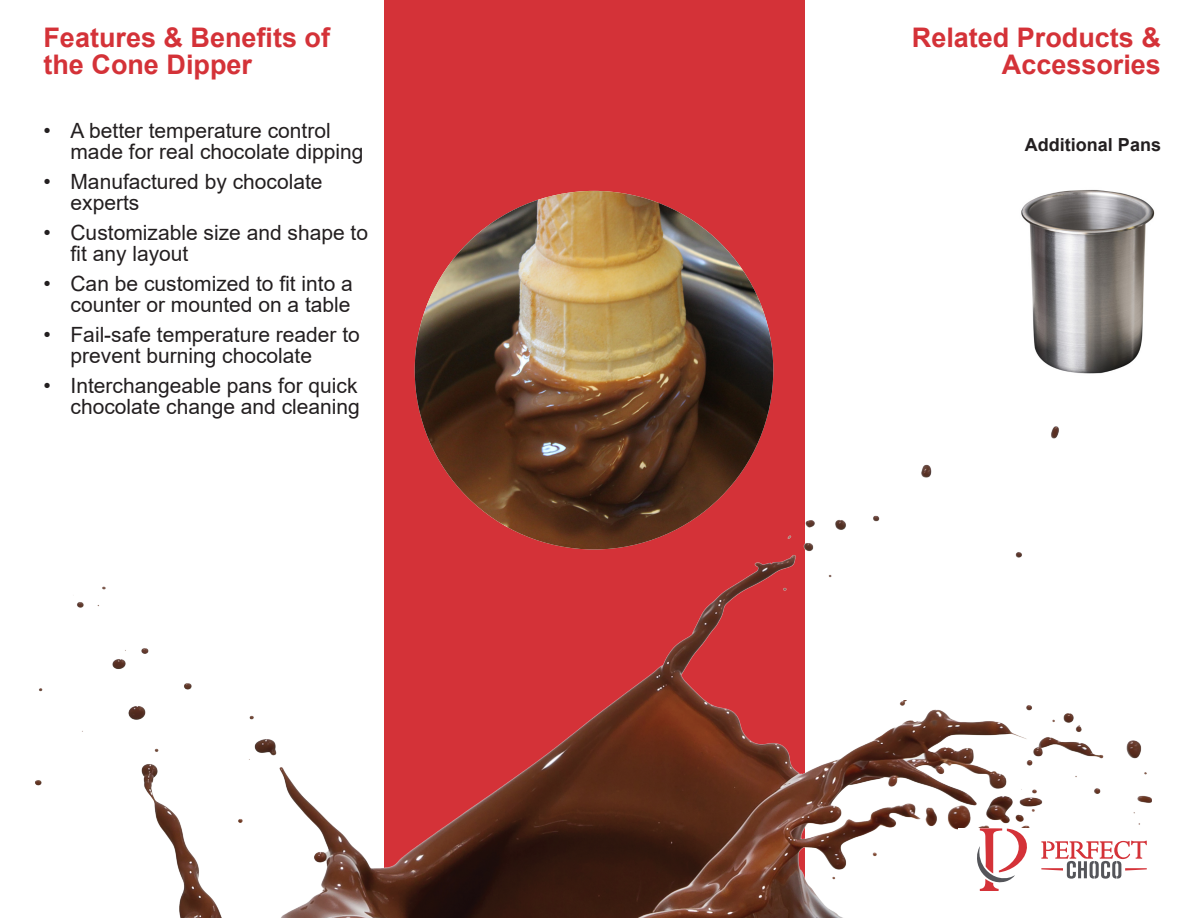
<style>
.page{position:relative;width:1188px;height:918px;background:#fff}
.page>*{position:absolute;margin:0;border:0;box-sizing:border-box;transform-origin:0 0}
.Subtitle{font:700 27px/27px "Arial";color:#d43238}
.t1{font:21px/21px "Arial";color:#231f20}
.Subheading{font:700 18px "Arial";color:#231f20}
</style>
<div class="page">
<div style="left:384px;top:0;width:420px;height:918px;background:#d43238"></div>
<img style="left:35px;top:388px;width:1116px;height:530px">
<img style="left:1021px;top:190px;width:134px;height:184px">
<img style="left:415px;top:191px;width:358px;height:358px;border-radius:179px">
<div style="left:959px;top:828px;width:202px;height:63px;background:#fff"></div>
<svg style="left:977px;top:828px;width:50px;height:63px"></svg>
<svg style="left:1041px;top:841px;width:106px;height:38px"></svg>
<div style="left:44px;top:122px;width:326px;height:409px;background:#fff"></div>
<div style="left:868px;top:587px;width:293px;height:113px;background:#fff"></div>
<div style="left:41px;top:422px;width:302px;height:57px;background:#fff"></div>
<div style="left:886px;top:576px;width:279px;height:111px;background:#fff"></div>
<p class="Subtitle" style="left:44px;top:24px;width:288px">Features &amp; Benefits of the Cone Dipper</p>
<p class="Subtitle" style="left:912px;top:24px;width:251px;text-align:right">Related Products &amp;<br>Accessories</p>
<p class="t1" style="left:70px;top:120px;width:294px;text-indent:-27px">• A better temperature control made for real chocolate dipping</p>
<p class="t1" style="left:70px;top:171px;width:254px;text-indent:-27px">• Manufactured by chocolate experts</p>
<p class="t1" style="left:70px;top:222px;width:299px;text-indent:-27px">• Customizable size and shape to fit any layout</p>
<p class="t1" style="left:44px;top:273px;width:311px;text-align:right">• Can be customized to fit into a counter or mounted on a table</p>
<p class="t1" style="left:70px;top:324px;width:291px;text-indent:-27px">• Fail-safe temperature reader to prevent burning chocolate</p>
<p class="t1" style="left:44px;top:375px;width:318px;text-align:right">• Interchangeable pans for quick chocolate change and cleaning</p>
<p class="Subheading" style="left:1025px;top:132px;width:138px">Additional Pans</p>
</div>
